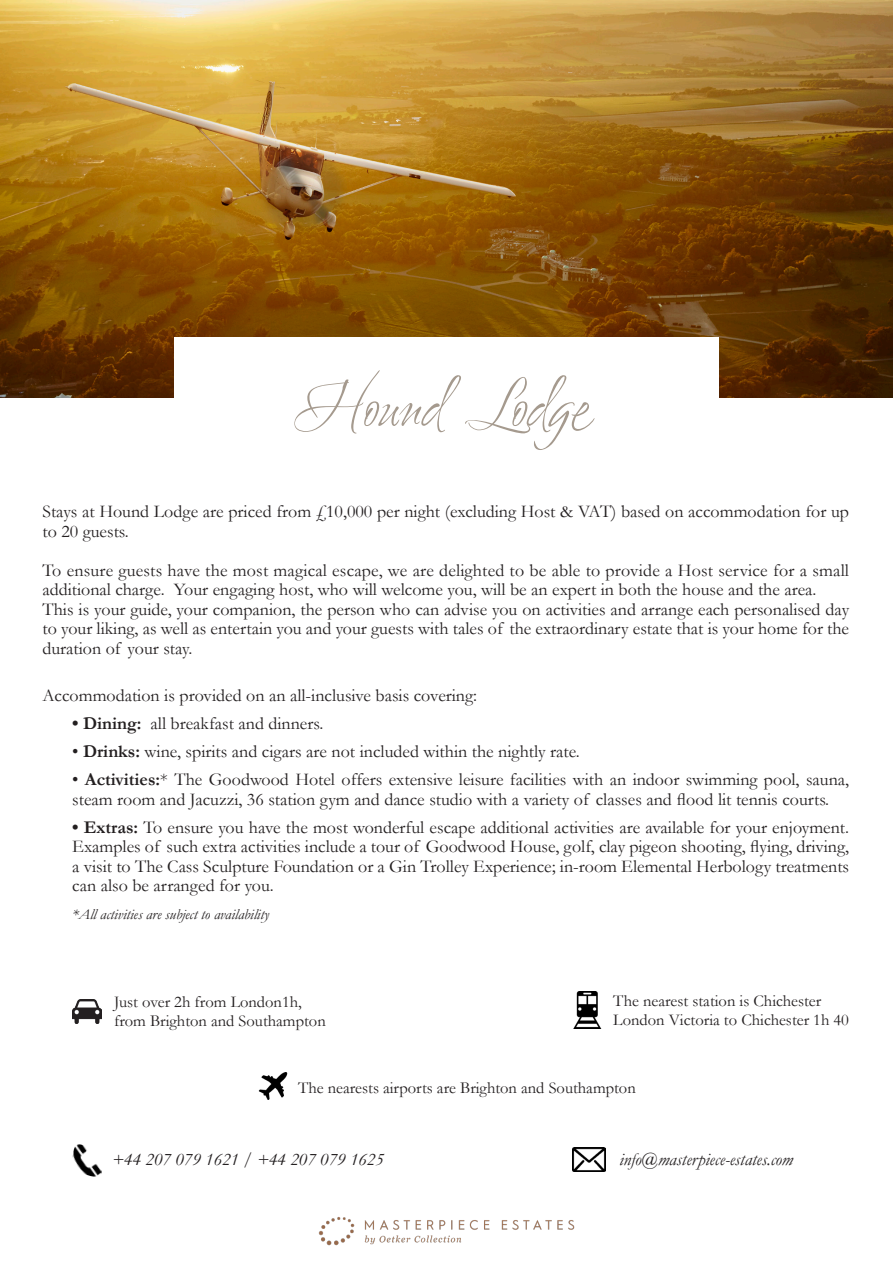
<style>
.page{position:relative;width:893px;height:1263px;background:#fff}
.page>*{position:absolute;margin:0;border:0;box-sizing:border-box;transform-origin:0 0}
.t1{font:72px "Ambiance BT";color:#a59a8e}
.t2{font:18px/19.5px "Garamond";color:#231f20}
.t3{font:italic 18px "Garamond";color:#231f20}
.t4{font:16.5px "Garamond";color:#231f20}
.t5{font:italic 15px "Garamond";color:#231f20}
.s1{font-weight:700}
</style>
<div class="page">
<img style="left:573px;top:1147px;width:32px;height:24px">
<img style="left:72px;top:1144px;width:30px;height:33px">
<img style="left:72px;top:999px;width:29px;height:24px">
<img style="left:573px;top:991px;width:28px;height:37px">
<img style="left:258px;top:1072px;width:30px;height:28px">
<img style="left:0;top:0;width:893px;height:398px">
<img style="left:318px;top:1217px;width:257px;height:29px">
<div style="left:174px;top:337px;width:545px;height:121px;background:#fff"></div>
<p class="t1" style="left:299px;top:363px;width:295px">Hound Lodge</p>
<p class="t2" style="left:42px;top:501px;width:808px">Stays at Hound Lodge are priced from £10,000 per night (excluding Host &amp; VAT) based on accommodation for up to 20 guests.</p>
<p class="t2" style="left:42px;top:560px;width:808px">To ensure guests have the most magical escape, we are delighted to be able to provide a Host service for a small additional charge. Your engaging host, who will welcome you, will be an expert in both the house and the area.</p>
<p class="t2" style="left:42px;top:599px;width:808px;text-align:justify">This is your guide, your companion, the person who can advise you on activities and arrange each personalised day to your liking, as well as entertain you and your guests with tales of the extraordinary estate that is your home for the duration of your stay.</p>
<p class="t2" style="left:42px;top:685px;width:436px">Accommodation is provided on an all-inclusive basis covering:</p>
<p class="t2" style="left:72px;top:713px;width:253px"><span class="s1">• Dining:</span> all breakfast and dinners.</p>
<p class="t2" style="left:72px;top:741px;width:509px">• <span class="s1">Drinks:</span> wine, spirits and cigars are not included within the nightly rate.</p>
<p class="t2" style="left:72px;top:769px;width:778px">• <span class="s1">Activities:</span>* The Goodwood Hotel offers extensive leisure facilities with an indoor swimming pool, sauna, steam room and Jacuzzi, 36 station gym and dance studio with a variety of classes and flood lit tennis courts.</p>
<p class="t2" style="left:72px;top:817px;width:778px;text-align:justify"><span class="s1">• Extras:</span> To ensure you have the most wonderful escape additional activities are available for your enjoyment.<br>Examples of such extra activities include a tour of Goodwood House, golf, clay pigeon shooting, flying, driving, a visit to The Cass Sculpture Foundation or a Gin Trolley Experience; in-room Elemental Herbology treatments can also be arranged for you.</p>
<p class="t5" style="left:72px;top:904px;width:198px">*All activities are subject to availability</p>
<p class="t4" style="left:114px;top:990px;width:189px">Just over 2h from London1h,</p>
<p class="t4" style="left:114px;top:1010px;width:213px">from Brighton and Southampton</p>
<p class="t4" style="left:613px;top:989px;width:209px">The nearest station is Chichester</p>
<p class="t4" style="left:613px;top:1009px;width:237px">London Victoria to Chichester 1h 40</p>
<p class="t4" style="left:298px;top:1077px;width:339px">The nearests airports are Brighton and Southampton</p>
<p class="t3" style="left:112px;top:1147px;width:273px">+44 207 079 1621 / +44 207 079 1625</p>
<p class="t3" style="left:619px;top:1147px;width:175px">info@masterpiece-estates.com</p>
</div>
